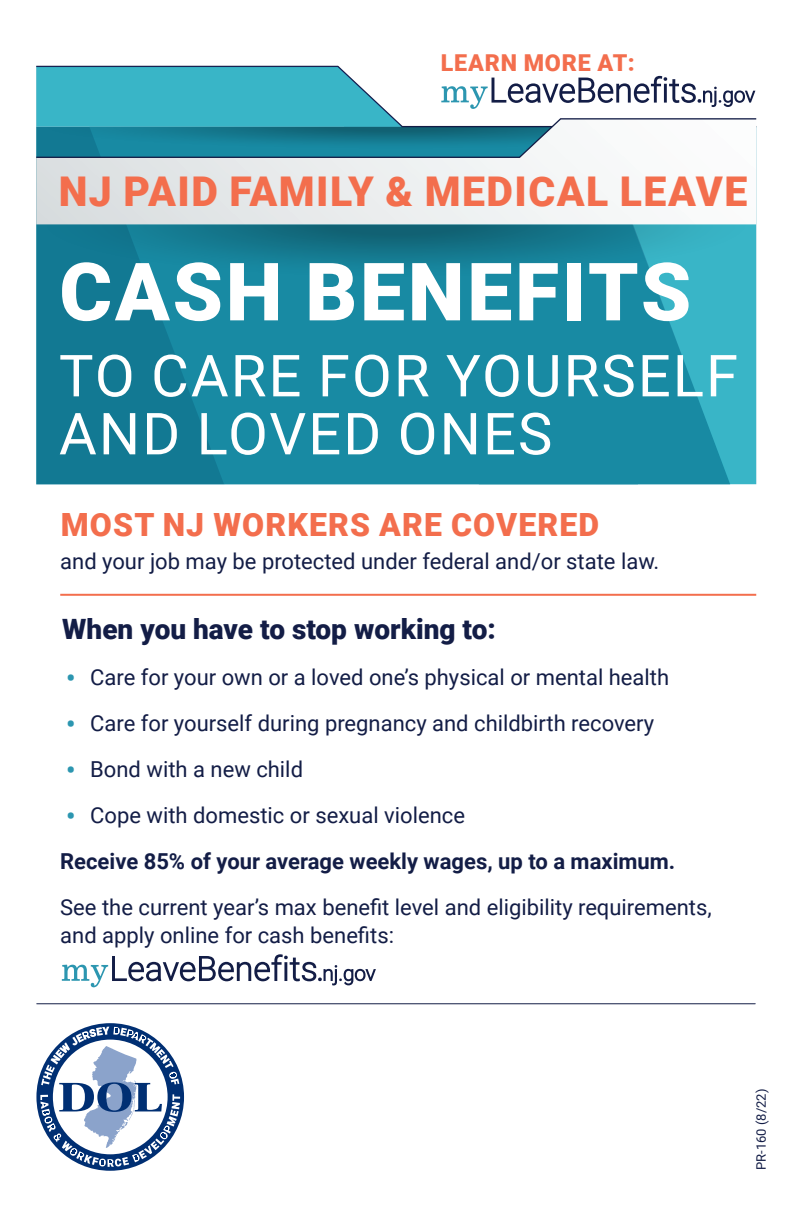
<style>
.page{position:relative;width:792px;height:1224px;background:#fff}
.page>*{position:absolute;margin:0;border:0;box-sizing:border-box;transform-origin:0 0}
.t1{font:900 80.4px "Roboto";letter-spacing:.035em;color:#fff}
.t2{font:58px/58px "Roboto";letter-spacing:.035em;color:#fff}
.t3{font:900 41px "Roboto";letter-spacing:.035em;color:#f36e4d}
.t4{font:900 32px "Roboto";letter-spacing:.035em;color:#f36e4d}
.t5{font:900 28px "Roboto";color:#131d46}
.t6{font:900 23.2px "Roboto";letter-spacing:.035em;color:#f36e4d}
.t7{font:22px/28px "Roboto";color:#131d46}
.t8{font:700 22px "Roboto";color:#131d46}
.t9{font:13px "Roboto";color:#131d46}
.s1{font-weight:700;font-size:26px;color:#2c96b0}
</style>
<div class="page">
<div style="left:238px;top:278px;width:359px;height:206px;background:#188aa3"></div>
<svg style="left:36px;top:278px;width:202px;height:206px;background:#147d97"></svg>
<svg style="left:597px;top:224px;width:159px;height:260px;background:#259bb1"></svg>
<svg style="left:36px;top:224px;width:719px;height:54px;background:#1b849a"></svg>
<svg style="left:36px;top:159px;width:571px;height:65px"></svg>
<svg style="left:36px;top:66px;width:720px;height:93px"></svg>
<hr style="left:60px;top:594px;width:696px;height:2px;background:#f36e4d">
<svg style="left:36px;top:1023px;width:148px;height:148px"></svg>
<hr style="left:37px;top:1003px;width:718px;height:1px;background:#131d46">
<svg style="left:62px;top:954px;width:314px;height:33px"></svg>
<p class="t6" style="left:441px;top:47px;width:196px">LEARN MORE AT:</p>
<p class="t3" style="left:59px;top:163px;width:690px">NJ PAID FAMILY &amp; MEDICAL LEAVE</p>
<p class="t1" style="left:59px;top:235px;width:633px">CASH BENEFITS</p>
<p class="t2" style="left:59px;top:345px;width:681px">TO CARE FOR YOURSELF<br>AND LOVED ONES</p>
<p class="t4" style="left:61px;top:502px;width:540px">MOST NJ WORKERS ARE COVERED</p>
<p class="t7" style="left:60px;top:546px;width:601px">and your job may be protected under federal and/or state law.</p>
<p class="t5" style="left:62px;top:609px;width:435px">When you have to stop working to:</p>
<p class="t7" style="left:66px;top:662px;width:604px"><span class="s1">•</span> Care for your own or a loved one’s physical or mental health</p>
<p class="t7" style="left:66px;top:708px;width:590px"><span class="s1">•</span> Care for yourself during pregnancy and childbirth recovery</p>
<p class="t7" style="left:66px;top:754px;width:238px"><span class="s1">•</span> Bond with a new child</p>
<p class="t7" style="left:66px;top:800px;width:400px"><span class="s1">•</span> Cope with domestic or sexual violence</p>
<p class="t8" style="left:60px;top:845px;width:617px">Receive 85% of your average weekly wages, up to a maximum.</p>
<p class="t7" style="left:60px;top:892px;width:653px">See the current year’s max benefit level and eligibility requirements, and apply online for cash benefits:</p>
<p class="t9" style="left:752px;top:1170px;width:83px;rotate:-90deg">PR-160 (8/22)</p>
</div>
